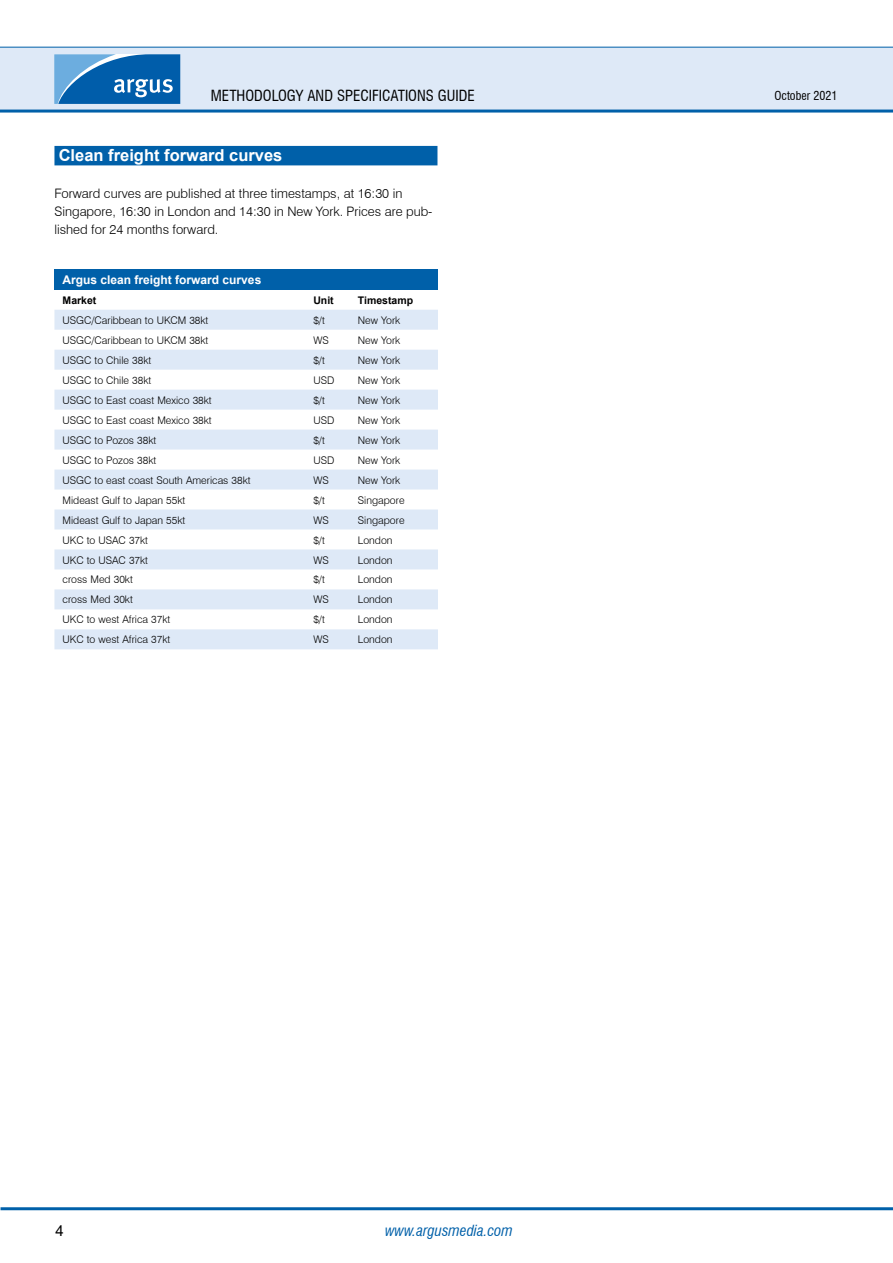
<style>
.page{position:relative;width:893px;height:1263px;background:#fff}
.page>*{position:absolute;margin:0;border:0;box-sizing:border-box;transform-origin:0 0}
.t1{font:700 16.5px "Arial";color:#fff}
.t2{font:condensed 15px "Swiss 721 BT";color:#000}
.t3{font:italic condensed 15px "Swiss 721 BT";color:#0060a9}
.t4{font:15px "Arial";color:#000}
.t5{font:300 13.05px/18px "Swiss 721 BT";color:#000}
.t6{font:700 12px "Arial";color:#fff}
.t7{font:condensed 12px "Swiss 721 BT";color:#000}
.t8{font:300 10.5px "Swiss 721 BT";color:#000}
.t9{font:700 10.5px "Arial";color:#000}
</style>
<div class="page">
<div style="left:0;top:47px;width:893px;height:64px;background:#dee9f7"></div>
<hr style="left:0;top:110px;width:893px;height:3px;background:#0060a9">
<hr style="left:0;top:47px;width:893px;height:1px;background:#0060a9">
<hr style="left:1px;top:1207px;width:892px;height:3px;background:#0060a9">
<svg style="left:54px;top:54px;width:126px;height:50px;background:#317ebd"></svg>
<div style="left:54px;top:146px;width:383px;height:19px;background:#0060a9"></div>
<div style="left:54px;top:269px;width:384px;height:21px;background:#0060a9"></div>
<svg style="left:54px;top:310px;width:384px;height:339px"></svg>
<h2 class="t2" style="left:211px;top:86px;width:265px">METHODOLOGY AND SPECIFICATIONS GUIDE</h2>
<h1 class="t1" style="left:59px;top:144px;width:225px">Clean freight forward curves</h1>
<p class="t5" style="left:54px;top:184px;width:380px">Forward curves are published at three timestamps, at 16:30 in<br>Singapore, 16:30 in London and 14:30 in New York. Prices are pub&shy;lished for 24 months forward.</p>
<p class="t6" style="left:63px;top:271px;width:200px">Argus clean freight forward curves</p>
<p class="t9" style="left:63px;top:293px;width:35px">Market</p>
<p class="t9" style="left:313px;top:293px;width:22px">Unit</p>
<p class="t9" style="left:358px;top:293px;width:57px">Timestamp</p>
<p class="t8" style="left:63px;top:314px;width:147px">USGC/Caribbean to UKCM 38kt</p>
<p class="t8" style="left:313px;top:314px;width:13px">$/t</p>
<p class="t8" style="left:358px;top:314px;width:44px">New York</p>
<p class="t8" style="left:63px;top:334px;width:147px">USGC/Caribbean to UKCM 38kt</p>
<p class="t8" style="left:313px;top:334px;width:17px">WS</p>
<p class="t8" style="left:358px;top:334px;width:44px">New York</p>
<p class="t8" style="left:63px;top:354px;width:90px">USGC to Chile 38kt</p>
<p class="t8" style="left:313px;top:354px;width:13px">$/t</p>
<p class="t8" style="left:358px;top:354px;width:44px">New York</p>
<p class="t8" style="left:63px;top:373px;width:90px">USGC to Chile 38kt</p>
<p class="t8" style="left:313px;top:373px;width:22px">USD</p>
<p class="t8" style="left:358px;top:373px;width:44px">New York</p>
<p class="t8" style="left:63px;top:393px;width:151px">USGC to East coast Mexico 38kt</p>
<p class="t8" style="left:313px;top:393px;width:13px">$/t</p>
<p class="t8" style="left:358px;top:393px;width:44px">New York</p>
<p class="t8" style="left:63px;top:413px;width:151px">USGC to East coast Mexico 38kt</p>
<p class="t8" style="left:313px;top:413px;width:22px">USD</p>
<p class="t8" style="left:358px;top:413px;width:44px">New York</p>
<p class="t8" style="left:63px;top:433px;width:95px">USGC to Pozos 38kt</p>
<p class="t8" style="left:313px;top:433px;width:13px">$/t</p>
<p class="t8" style="left:358px;top:433px;width:44px">New York</p>
<p class="t8" style="left:63px;top:453px;width:95px">USGC to Pozos 38kt</p>
<p class="t8" style="left:313px;top:453px;width:22px">USD</p>
<p class="t8" style="left:358px;top:453px;width:44px">New York</p>
<p class="t8" style="left:63px;top:473px;width:190px">USGC to east coast South Americas 38kt</p>
<p class="t8" style="left:313px;top:473px;width:17px">WS</p>
<p class="t8" style="left:358px;top:473px;width:44px">New York</p>
<p class="t8" style="left:63px;top:493px;width:124px">Mideast Gulf to Japan 55kt</p>
<p class="t8" style="left:313px;top:493px;width:13px">$/t</p>
<p class="t8" style="left:358px;top:493px;width:48px">Singapore</p>
<p class="t8" style="left:63px;top:513px;width:124px">Mideast Gulf to Japan 55kt</p>
<p class="t8" style="left:313px;top:513px;width:17px">WS</p>
<p class="t8" style="left:358px;top:513px;width:48px">Singapore</p>
<p class="t8" style="left:63px;top:533px;width:87px">UKC to USAC 37kt</p>
<p class="t8" style="left:313px;top:533px;width:13px">$/t</p>
<p class="t8" style="left:358px;top:533px;width:36px">London</p>
<p class="t8" style="left:63px;top:553px;width:87px">UKC to USAC 37kt</p>
<p class="t8" style="left:313px;top:553px;width:17px">WS</p>
<p class="t8" style="left:358px;top:553px;width:36px">London</p>
<p class="t8" style="left:63px;top:573px;width:72px">cross Med 30kt</p>
<p class="t8" style="left:313px;top:573px;width:13px">$/t</p>
<p class="t8" style="left:358px;top:573px;width:36px">London</p>
<p class="t8" style="left:63px;top:593px;width:72px">cross Med 30kt</p>
<p class="t8" style="left:313px;top:593px;width:17px">WS</p>
<p class="t8" style="left:358px;top:593px;width:36px">London</p>
<p class="t8" style="left:63px;top:613px;width:109px">UKC to west Africa 37kt</p>
<p class="t8" style="left:313px;top:613px;width:13px">$/t</p>
<p class="t8" style="left:358px;top:613px;width:36px">London</p>
<p class="t8" style="left:63px;top:633px;width:109px">UKC to west Africa 37kt</p>
<p class="t8" style="left:313px;top:633px;width:17px">WS</p>
<p class="t8" style="left:358px;top:633px;width:36px">London</p>
<h2 class="t4" style="left:55px;top:1220px;width:10px">4</h2>
<h2 class="t3" style="left:385px;top:1221px;width:129px">www.argusmedia.com</h2>
<p class="t7" style="left:774px;top:88px;width:65px">OCTOBER 2021</p>
</div>
